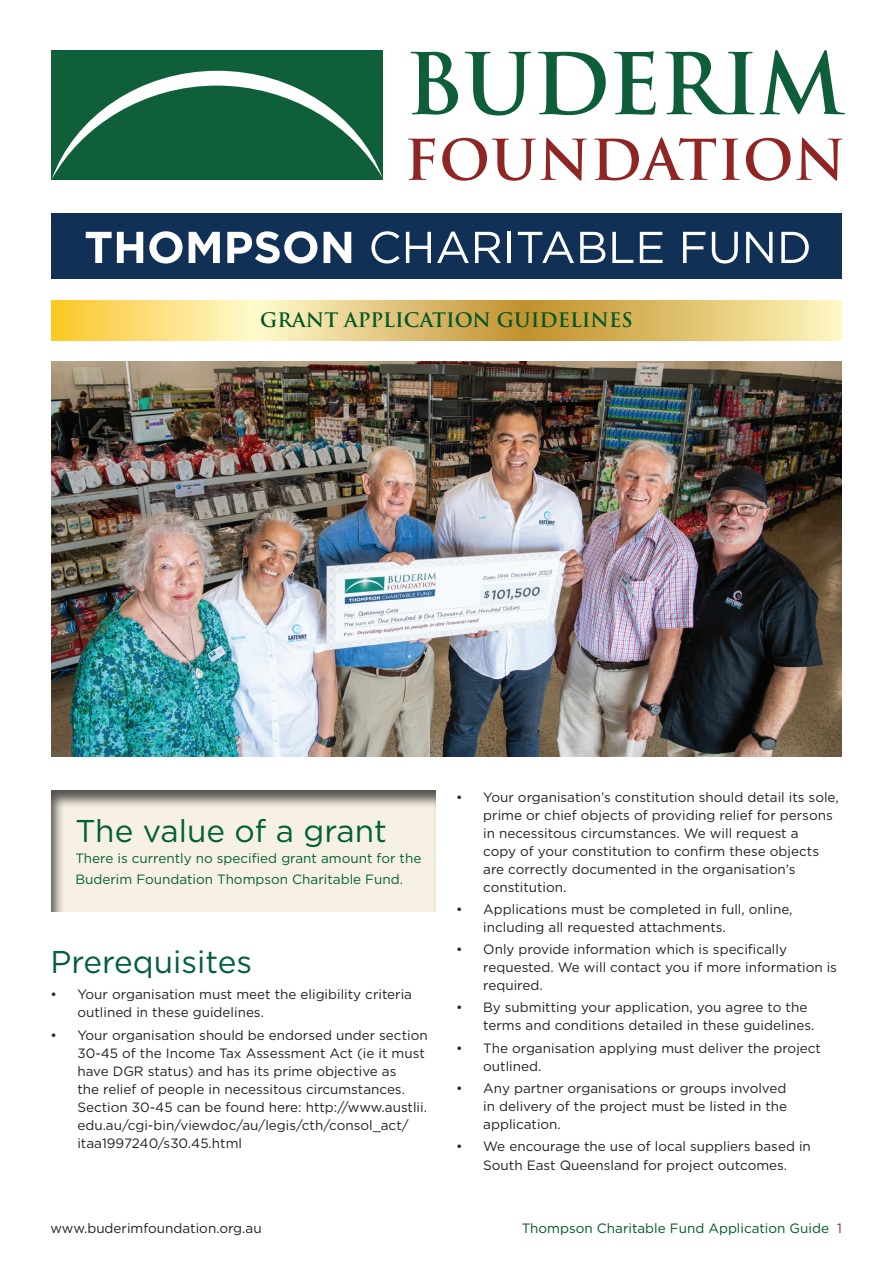
<style>
.page{position:relative;width:893px;height:1263px;background:#fff}
.page>*{position:absolute;margin:0;border:0;box-sizing:border-box;transform-origin:0 0}
.t1{font:31.5px "Gotham";color:#015f39}
.t2{font:700 19.5px "Trajan Pro";color:#005824}
.t3{font:13.5px/18px "Gotham";color:#231f20}
.t4{font:13.5px/21px "Gotham";color:#015f39}
.t5{font:13.5px "Gotham";color:#005824}
.s1{color:#942723}
</style>
<div class="page">
<svg style="left:52px;top:300px;width:789px;height:40px;background:#e7cb78"></svg>
<div style="left:50px;top:788px;width:387px;height:124px;background:#231f20;opacity:.75"></div>
<div style="left:51px;top:51px;width:332px;height:129px;background:#0f5f3a"></div>
<svg style="left:52px;top:71px;width:331px;height:108px"></svg>
<svg style="left:411px;top:52px;width:47px;height:63px"></svg>
<svg style="left:465px;top:52px;width:66px;height:64px"></svg>
<svg style="left:538px;top:52px;width:68px;height:63px"></svg>
<svg style="left:614px;top:51px;width:42px;height:64px"></svg>
<svg style="left:665px;top:50px;width:180px;height:64px"></svg>
<svg style="left:408px;top:138px;width:27px;height:42px"></svg>
<svg style="left:442px;top:138px;width:145px;height:43px"></svg>
<svg style="left:594px;top:137px;width:122px;height:43px"></svg>
<svg style="left:722px;top:139px;width:18px;height:41px"></svg>
<svg style="left:746px;top:138px;width:96px;height:43px"></svg>
<div style="left:52px;top:214px;width:790px;height:65px;background:#113056"></div>
<svg style="left:86px;top:232px;width:57px;height:31px"></svg>
<svg style="left:149px;top:231px;width:34px;height:33px"></svg>
<svg style="left:189px;top:232px;width:31px;height:31px"></svg>
<svg style="left:227px;top:231px;width:90px;height:33px"></svg>
<svg style="left:324px;top:232px;width:27px;height:31px"></svg>
<svg style="left:371px;top:231px;width:29px;height:33px"></svg>
<svg style="left:406px;top:232px;width:25px;height:31px"></svg>
<svg style="left:437px;top:232px;width:32px;height:31px"></svg>
<svg style="left:475px;top:232px;width:26px;height:31px"></svg>
<hr style="left:508px;top:232px;width:3px;height:31px;background:#fff">
<svg style="left:518px;top:232px;width:56px;height:31px"></svg>
<svg style="left:580px;top:232px;width:25px;height:31px"></svg>
<svg style="left:612px;top:232px;width:21px;height:31px"></svg>
<svg style="left:640px;top:232px;width:23px;height:31px"></svg>
<svg style="left:683px;top:232px;width:22px;height:31px"></svg>
<svg style="left:712px;top:232px;width:26px;height:31px"></svg>
<svg style="left:746px;top:232px;width:26px;height:31px"></svg>
<svg style="left:781px;top:232px;width:28px;height:31px"></svg>
<img style="left:51px;top:361px;width:791px;height:396px">
<h2 class="t2" style="left:260px;top:308px;width:374px">GRANT APPLICATION GUIDELINES</h2>
<h1 class="t1" style="left:75px;top:810px;width:313px">The value of a grant</h1>
<p class="t4" style="left:75px;top:847px;width:347px">There is currently no specified grant amount for the<br>Buderim Foundation Thompson Charitable Fund.</p>
<h1 class="t1" style="left:50px;top:941px;width:203px">Prerequisites</h1>
<p class="t3" style="left:77px;top:985px;width:336px;text-indent:-27px">• Your organisation must meet the eligibility criteria outlined in these guidelines.</p>
<p class="t3" style="left:77px;top:1025px;width:352px;text-indent:-27px">• Your organisation should be endorsed under section 30-45 of the Income Tax Assessment Act (ie it must have DGR status) and has its prime objective as<br>the relief of people in necessitous circumstances.<br>Section 30-45 can be found here: http://www.austlii. edu.au/cgi-bin/viewdoc/au/legis/cth/consol_act/ itaa1997240/s30.45.html</p>
<p class="t3" style="left:483px;top:788px;width:357px;text-indent:-27px">• Your organisation’s constitution should detail its sole, prime or chief objects of providing relief for persons in necessitous circumstances. We will request a<br>copy of your constitution to confirm these objects are correctly documented in the organisation’s constitution.</p>
<p class="t3" style="left:483px;top:900px;width:311px;text-indent:-27px">• Applications must be completed in full, online, including all requested attachments.</p>
<p class="t3" style="left:483px;top:940px;width:355px;text-indent:-27px">• Only provide information which is specifically requested. We will contact you if more information is required.</p>
<p class="t3" style="left:483px;top:998px;width:333px;text-indent:-27px">• By submitting your application, you agree to the terms and conditions detailed in these guidelines.</p>
<p class="t3" style="left:483px;top:1039px;width:339px;text-indent:-27px">• The organisation applying must deliver the project outlined.</p>
<p class="t3" style="left:483px;top:1079px;width:305px;text-align:justify;text-indent:-27px">• Any partner organisations or groups involved in delivery of the project must be listed in the application.</p>
<p class="t3" style="left:456px;top:1137px;width:356px;line-height:18.8px;text-align:center">• We encourage the use of local suppliers based in<br>South East Queensland for project outcomes.</p>
<p class="t3" style="left:50px;top:1218px;width:213px">www.buderimfoundation.org.au</p>
<p class="t5" style="left:522px;top:1219px;width:322px">Thompson Charitable Fund Application Guide <span class="s1">1</span></p>
</div>
